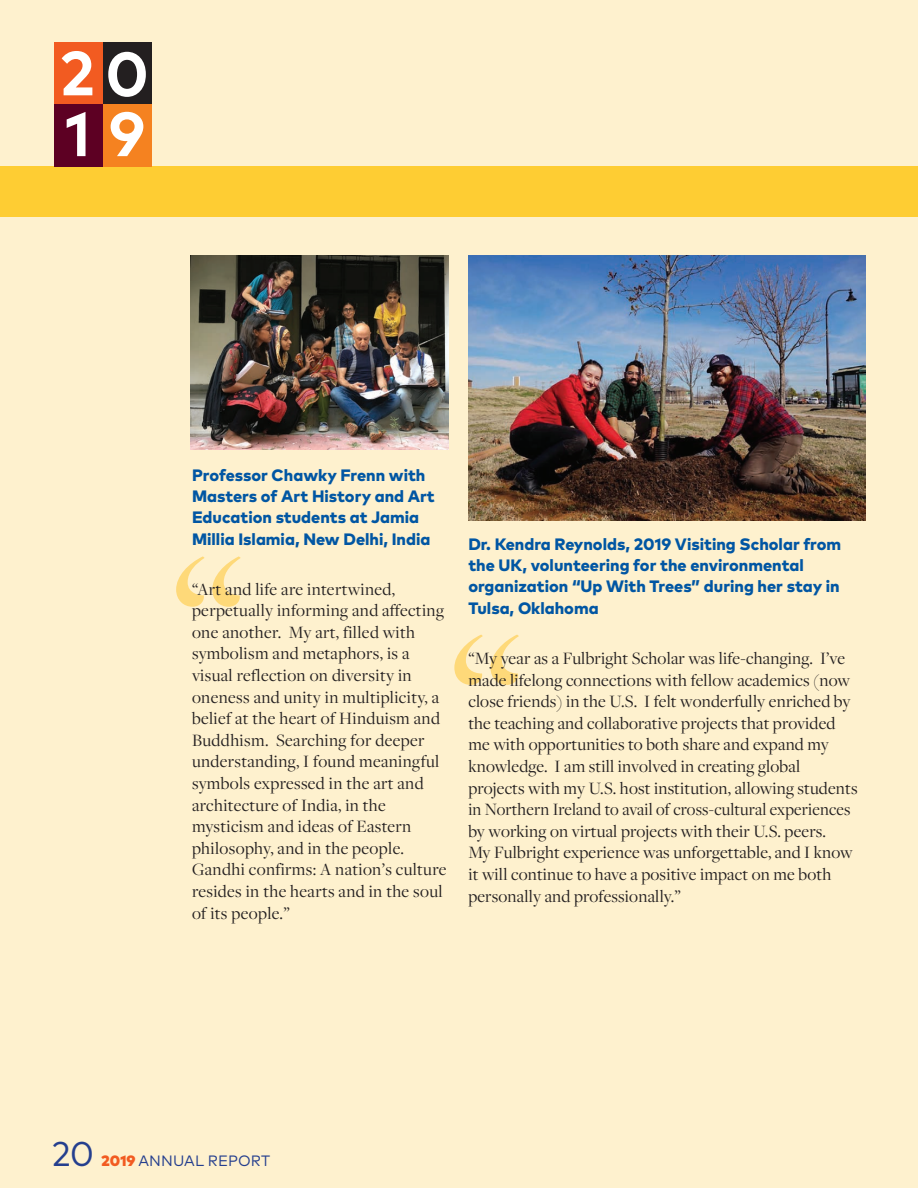
<style>
.page{position:relative;width:918px;height:1188px;background:#fef1ce}
.page>*{position:absolute;margin:0;border:0;box-sizing:border-box;transform-origin:0 0}
.t1{font:212.4px "Freight Disp Pro";color:#fed979}
.t2{font:700 62.25px/60.4px "Mark Pro";color:#fff}
.t3{font:34.35px "Mark Pro";color:#253f8e}
.t4{font:18px/21.6px "Freight Disp Pro";letter-spacing:.01em;color:#231f20}
.t5{font:800 16.5px/21.1px "Mark Pro";color:#0156a3}
.t6{font:15px "Mark Pro";letter-spacing:.005em;color:#253f8e}
.s1{font-weight:900;color:#f25b21}
</style>
<div class="page">
<img style="left:468px;top:255px;width:398px;height:265px">
<img style="left:191px;top:255px;width:258px;height:194px">
<div style="left:0;top:166px;width:918px;height:51px;background:#fecd33"></div>
<div style="left:54px;top:42px;width:49px;height:62px;background:#f25b21"></div>
<div style="left:103px;top:42px;width:48px;height:62px;background:#231f20"></div>
<div style="left:54px;top:104px;width:50px;height:62px;background:#5d0023"></div>
<div style="left:103px;top:104px;width:48px;height:62px;background:#f58220"></div>
<h2 class="t2" style="left:60px;top:38px;width:91px">20<br>1 9</h2>
<p class="t5" style="left:192px;top:463px;width:244px">Professor Chawky Frenn with<br>Masters of Art History and Art<br>Education students at Jamia<br>Millia Islamia, New Delhi, India</p>
<p class="t4" style="left:192px;top:577px;width:256px">“Art and life are intertwined, perpetually informing and affecting one another. My art, filled with symbolism and metaphors, is a visual reflection on diversity in oneness and unity in multiplicity, a belief at the heart of Hinduism and<br>Buddhism. Searching for deeper understanding, I found meaningful symbols expressed in the art and architecture of India, in the mysticism and ideas of Eastern philosophy, and in the people.<br>Gandhi confirms: A nation’s culture resides in the hearts and in the soul of its people.”</p>
<p class="t5" style="left:468px;top:533px;width:374px">Dr. Kendra Reynolds, 2019 Visiting Scholar from the UK, volunteering for the environmental organization “Up With Trees” during her stay in Tulsa, Oklahoma</p>
<p class="t4" style="left:468px;top:647px;width:391px">“My year as a Fulbright Scholar was life-changing. I’ve made lifelong connections with fellow academics (now close friends) in the U.S. I felt wonderfully enriched by the teaching and collaborative projects that provided me with opportunities to both share and expand my knowledge. I am still involved in creating global projects with my U.S. host institution, allowing students in Northern Ireland to avail of cross-cultural experiences by working on virtual projects with their U.S. peers.<br>My Fulbright experience was unforgettable, and I know it will continue to have a positive impact on me both personally and professionally.”</p>
<h1 class="t1" style="left:171px;top:528px;width:354px">“ “</h1>
<h3 class="t3" style="left:52px;top:1128px;width:44px">20</h3>
<p class="t6" style="left:101px;top:1149px;width:171px"><span class="s1">2019</span> ANNUAL REPORT</p>
</div>
